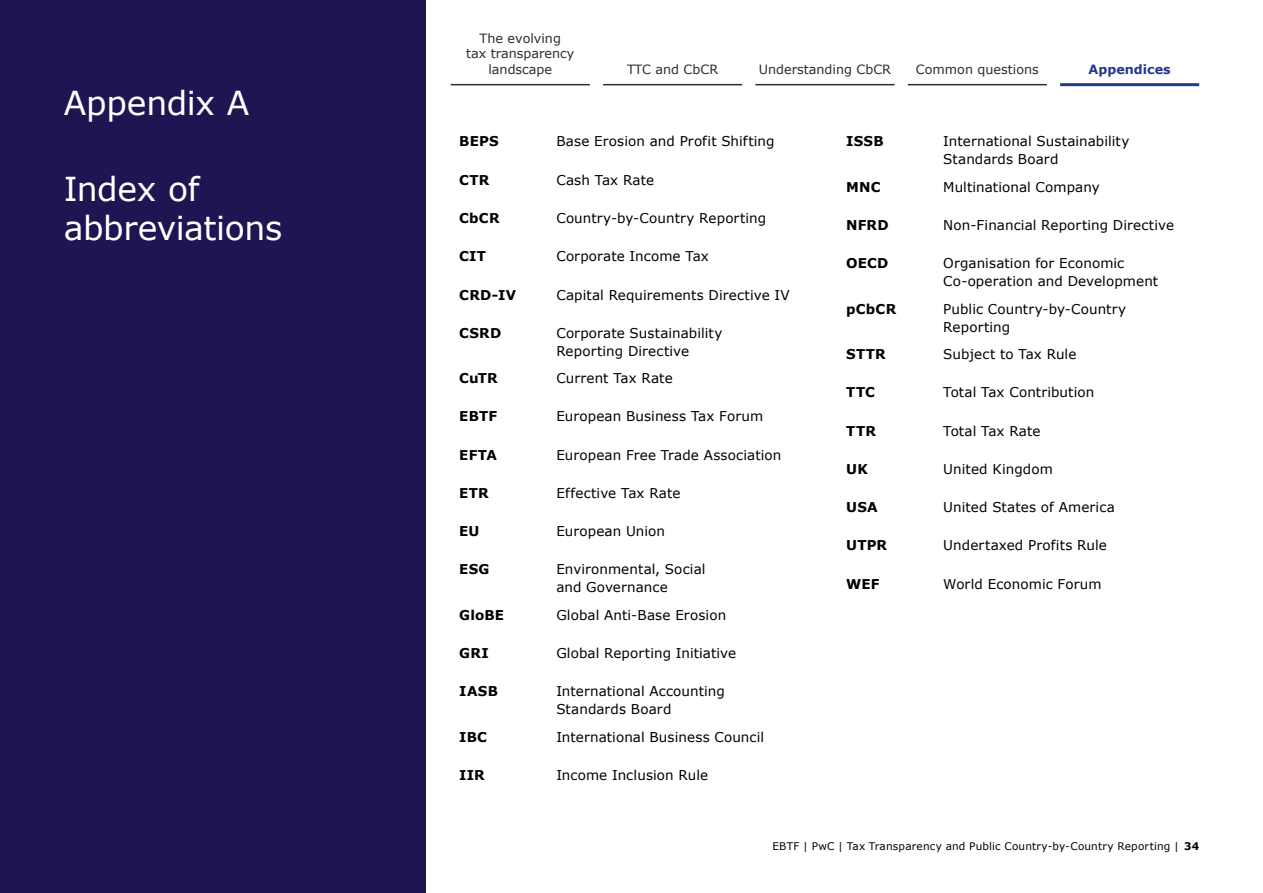
<style>
.page{position:relative;width:1263px;height:893px;background:#fff}
.page>*{position:absolute;margin:0;border:0;box-sizing:border-box;transform-origin:0 0}
.t1{font:33px/39px "Verdana";letter-spacing:-.01em;color:#fff}
.t2{font:13.5px/18px "Verdana";letter-spacing:.005em;color:#000}
.t3{font:700 13.5px "Verdana";letter-spacing:.015em;color:#000}
.t4{font:12.75px/15.3px "Verdana";color:#2d2d2c;text-align:center}
.t5{font:700 12.75px "Verdana";color:#22398e}
.t6{font:10.5px "Verdana";letter-spacing:.02em;color:#000}
.s1{font-weight:700}
</style>
<div class="page">
<div style="left:0;top:0;width:425px;height:893px;background:#211452"></div>
<hr style="left:908px;top:84px;width:139px;height:1px;background:#2d2d2c">
<hr style="left:1060px;top:83px;width:139px;height:3px;background:#22398e">
<hr style="left:603px;top:84px;width:139px;height:1px;background:#2d2d2c">
<hr style="left:755px;top:84px;width:139px;height:1px;background:#2d2d2c">
<hr style="left:451px;top:84px;width:139px;height:1px;background:#2d2d2c">
<h1 class="t1" style="left:64px;top:83px;width:187px">Appendix A</h1>
<h1 class="t1" style="left:64px;top:169px;width:220px">Index of abbreviations</h1>
<p class="t4" style="left:466px;top:31px;width:110px">The evolving<br>tax transparency landscape</p>
<p class="t4" style="left:627px;top:61px;width:93px">TTC and CbCR</p>
<p class="t4" style="left:759px;top:61px;width:134px">Understanding CbCR</p>
<p class="t4" style="left:916px;top:61px;width:124px">Common questions</p>
<p class="t5" style="left:1088px;top:61px;width:84px">Appendices</p>
<p class="t3" style="left:459px;top:133px;width:41px">BEPS</p>
<p class="t2" style="left:556px;top:132px;width:220px">Base Erosion and Profit Shifting</p>
<p class="t3" style="left:459px;top:171px;width:32px">CTR</p>
<p class="t2" style="left:556px;top:171px;width:99px">Cash Tax Rate</p>
<p class="t3" style="left:459px;top:209px;width:42px">CbCR</p>
<p class="t2" style="left:556px;top:209px;width:211px">Country-by-Country Reporting</p>
<p class="t3" style="left:459px;top:248px;width:28px">CIT</p>
<p class="t2" style="left:556px;top:247px;width:154px">Corporate Income Tax</p>
<p class="t3" style="left:459px;top:286px;width:58px">CRD-IV</p>
<p class="t2" style="left:556px;top:285px;width:235px">Capital Requirements Directive IV</p>
<p class="t3" style="left:459px;top:324px;width:44px">CSRD</p>
<p class="t2" style="left:556px;top:324px;width:168px">Corporate Sustainability<br>Reporting Directive</p>
<p class="t3" style="left:459px;top:369px;width:40px">CuTR</p>
<p class="t2" style="left:556px;top:369px;width:118px">Current Tax Rate</p>
<p class="t3" style="left:459px;top:408px;width:39px">EBTF</p>
<p class="t2" style="left:556px;top:407px;width:208px">European Business Tax Forum</p>
<p class="t3" style="left:459px;top:446px;width:39px">EFTA</p>
<p class="t2" style="left:556px;top:446px;width:227px">European Free Trade Association</p>
<p class="t3" style="left:459px;top:484px;width:31px">ETR</p>
<p class="t2" style="left:556px;top:484px;width:126px">Effective Tax Rate</p>
<p class="t3" style="left:459px;top:522px;width:22px">EU</p>
<p class="t2" style="left:556px;top:522px;width:110px">European Union</p>
<p class="t3" style="left:459px;top:561px;width:32px">ESG</p>
<p class="t2" style="left:556px;top:560px;width:151px">Environmental, Social and Governance</p>
<p class="t3" style="left:459px;top:606px;width:46px">GloBE</p>
<p class="t2" style="left:556px;top:606px;width:171px">Global Anti-Base Erosion</p>
<p class="t3" style="left:459px;top:644px;width:31px">GRI</p>
<p class="t2" style="left:556px;top:644px;width:181px">Global Reporting Initiative</p>
<p class="t3" style="left:459px;top:683px;width:40px">IASB</p>
<p class="t2" style="left:556px;top:682px;width:170px">International Accounting<br>Standards Board</p>
<p class="t3" style="left:459px;top:728px;width:29px">IBC</p>
<p class="t2" style="left:556px;top:728px;width:209px">International Business Council</p>
<p class="t3" style="left:459px;top:766px;width:27px">IIR</p>
<p class="t2" style="left:556px;top:766px;width:153px">Income Inclusion Rule</p>
<p class="t3" style="left:846px;top:133px;width:39px">ISSB</p>
<p class="t2" style="left:943px;top:132px;width:188px">International Sustainability<br>Standards Board</p>
<p class="t3" style="left:846px;top:178px;width:36px">MNC</p>
<p class="t2" style="left:943px;top:178px;width:158px">Multinational Company</p>
<p class="t3" style="left:846px;top:216px;width:44px">NFRD</p>
<p class="t2" style="left:943px;top:216px;width:232px">Non-Financial Reporting Directive</p>
<p class="t3" style="left:846px;top:255px;width:44px">OECD</p>
<p class="t2" style="left:943px;top:254px;width:216px">Organisation for Economic<br>Co-operation and Development</p>
<p class="t3" style="left:846px;top:300px;width:52px">pCbCR</p>
<p class="t2" style="left:943px;top:300px;width:184px">Public Country-by-Country<br>Reporting</p>
<p class="t3" style="left:846px;top:345px;width:41px">STTR</p>
<p class="t2" style="left:943px;top:345px;width:135px">Subject to Tax Rule</p>
<p class="t3" style="left:846px;top:384px;width:30px">TTC</p>
<p class="t2" style="left:943px;top:383px;width:152px">Total Tax Contribution</p>
<p class="t3" style="left:846px;top:422px;width:31px">TTR</p>
<p class="t2" style="left:943px;top:421px;width:99px">Total Tax Rate</p>
<p class="t3" style="left:846px;top:460px;width:23px">UK</p>
<p class="t2" style="left:943px;top:460px;width:111px">United Kingdom</p>
<p class="t3" style="left:846px;top:498px;width:33px">USA</p>
<p class="t2" style="left:943px;top:498px;width:173px">United States of America</p>
<p class="t3" style="left:846px;top:537px;width:42px">UTPR</p>
<p class="t2" style="left:943px;top:536px;width:165px">Undertaxed Profits Rule</p>
<p class="t3" style="left:846px;top:575px;width:35px">WEF</p>
<p class="t2" style="left:943px;top:575px;width:160px">World Economic Forum</p>
<p class="t6" style="left:772px;top:839px;width:428px">EBTF | PwC | Tax Transparency and Public Country-by-Country Reporting | <span class="s1">34</span></p>
</div>
